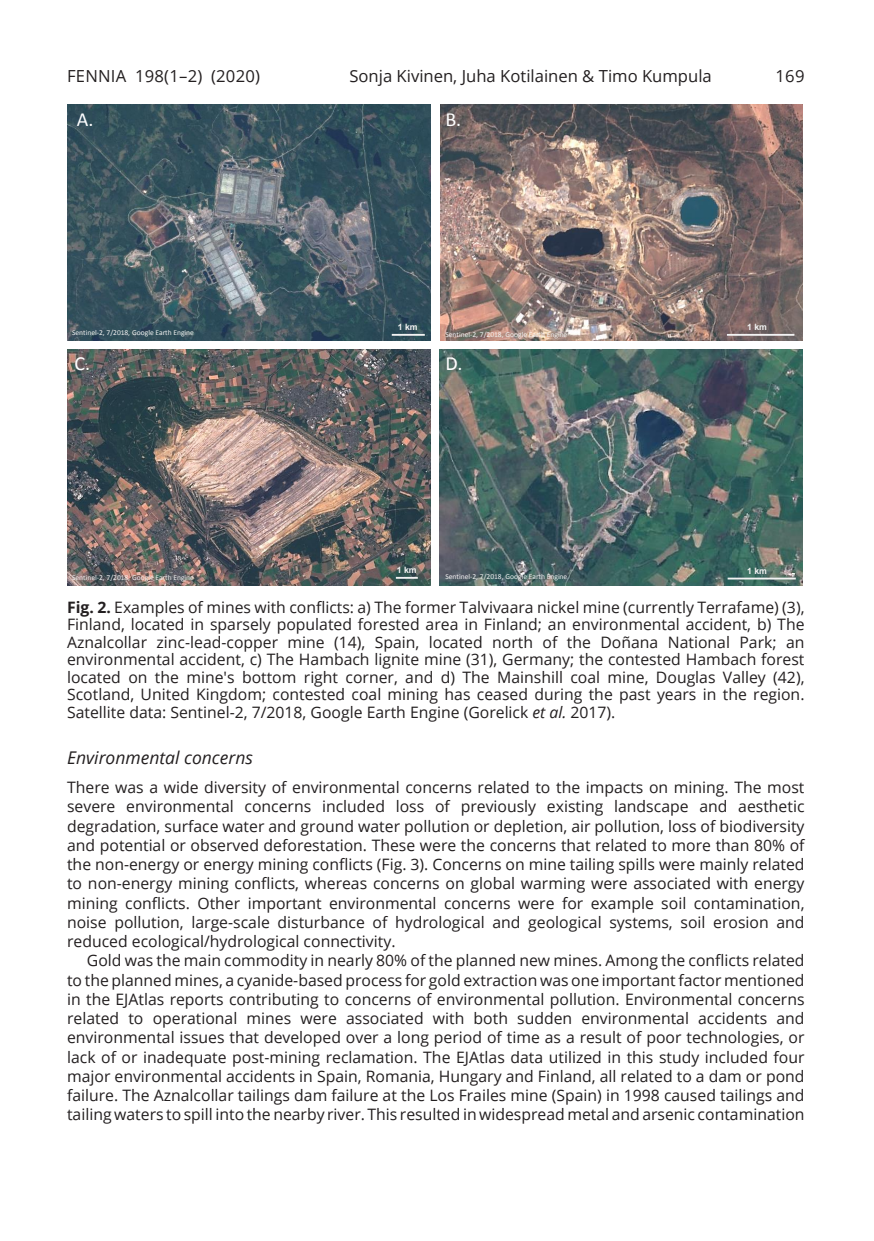
<style>
.page{position:relative;width:874px;height:1241px;background:#fff}
.page>*{position:absolute;margin:0;border:0;box-sizing:border-box;transform-origin:0 0}
.t1{font:20.12px "Calibri";color:#fff}
.t2{font:19.95px "Calibri";color:#fff}
.väliotsikko_taso_2{font:italic 17.5px "Open Sans";color:#231f20}
.yp{font:16.62px "Open Sans";color:#231f20}
.leipäteksti_sisennet{font:15.75px/19.2px "Open Sans";color:#231f20;text-align:justify}
.leipäteksti_aloittav{font:15.75px/19.2px "Open Sans";color:#231f20;text-align:justify}
.kuva-_ja_taulukkotek{font:15.75px/17.5px "Open Sans";color:#231f20;text-align:justify}
.t3{font:700 8.75px "Arial";letter-spacing:-.005em;color:#f2f2f2}
.t4{font:7.52px "Calibri";letter-spacing:-.005em;color:#f2f2f2}
.s1{font-weight:700}
.s2{font-style:italic}
</style>
<div class="page">
<svg style="left:67px;top:104px;width:736px;height:482px"></svg>
<img style="left:68px;top:104px;width:362px;height:236px">
<img style="left:67px;top:349px;width:363px;height:236px">
<img style="left:440px;top:104px;width:361px;height:236px">
<img style="left:439px;top:349px;width:362px;height:236px">
<hr style="left:726px;top:334px;width:68px;height:2px;background:#f2f2f2">
<svg style="left:395px;top:577px;width:22px;height:1px"></svg>
<hr style="left:391px;top:334px;width:33px;height:2px;background:#f2f2f2">
<hr style="left:727px;top:577px;width:68px;height:2px;background:#f2f2f2">
<p class="yp" style="left:67px;top:65px;width:194px">FENNIA 198(1–2) (2020)</p>
<p class="yp" style="left:349px;top:65px;width:364px">Sonja Kivinen, Juha Kotilainen &amp; Timo Kumpula</p>
<p class="yp" style="left:775px;top:65px;width:30px">169</p>
<p class="t2" style="left:77px;top:107px;width:18px">A.</p>
<p class="t1" style="left:445px;top:106px;width:17px">B.</p>
<p class="t4" style="left:72px;top:328px;width:123px">Sentinel-2, 7/2018, Google Earth Engine</p>
<p class="t3" style="left:397px;top:321px;width:21px">1 km</p>
<p class="t4" style="left:445px;top:330px;width:123px">Sentinel-2, 7/2018, Google Earth Engine</p>
<p class="t2" style="left:74px;top:350px;width:17px">C.</p>
<p class="t2" style="left:445px;top:350px;width:18px">D.</p>
<p class="t3" style="left:746px;top:321px;width:21px">1 km</p>
<p class="t3" style="left:396px;top:564px;width:21px">1 km</p>
<p class="t3" style="left:746px;top:565px;width:21px">1 km</p>
<p class="kuva-_ja_taulukkotek" style="left:67px;top:597px;width:738px"><span class="s1">Fig. 2.</span> Examples of mines with conflicts: a) The former Talvivaara nickel mine (currently Terrafame) (3), Finland, located in sparsely populated forested area in Finland; an environmental accident, b) The Aznalcollar zinc-lead-copper mine (14), Spain, located north of the Doñana National Park; an environmental accident, c) The Hambach lignite mine (31), Germany; the contested Hambach forest located on the mine's bottom right corner, and d) The Mainshill coal mine, Douglas Valley (42), Scotland, United Kingdom; contested coal mining has ceased during the past years in the region.<br>Satellite data: Sentinel-2, 7/2018, Google Earth Engine (Gorelick <span class="s2">et al.</span> 2017).</p>
<p class="t4" style="left:72px;top:573px;width:123px">Sentinel-2, 7/2018, Google Earth Engine</p>
<p class="t4" style="left:445px;top:571px;width:123px">Sentinel-2, 7/2018, Google Earth Engine</p>
<p class="väliotsikko_taso_2" style="left:67px;top:745px;width:187px">Environmental concerns</p>
<p class="leipäteksti_aloittav" style="left:67px;top:777px;width:738px">There was a wide diversity of environmental concerns related to the impacts on mining. The most severe environmental concerns included loss of previously existing landscape and aesthetic degradation, surface water and ground water pollution or depletion, air pollution, loss of biodiversity and potential or observed deforestation. These were the concerns that related to more than 80% of the non-energy or energy mining conflicts (Fig. 3). Concerns on mine tailing spills were mainly related to non-energy mining conflicts, whereas concerns on global warming were associated with energy mining conflicts. Other important environmental concerns were for example soil contamination, noise pollution, large-scale disturbance of hydrological and geological systems, soil erosion and reduced ecological/hydrological connectivity.</p>
<p class="leipäteksti_sisennet" style="left:67px;top:950px;width:738px;text-indent:20px">Gold was the main commodity in nearly 80% of the planned new mines. Among the conflicts related to the planned mines, a cyanide-based process for gold extraction was one important factor mentioned in the EJAtlas reports contributing to concerns of environmental pollution. Environmental concerns related to operational mines were associated with both sudden environmental accidents and environmental issues that developed over a long period of time as a result of poor technologies, or lack of or inadequate post-mining reclamation. The EJAtlas data utilized in this study included four major environmental accidents in Spain, Romania, Hungary and Finland, all related to a dam or pond failure. The Aznalcollar tailings dam failure at the Los Frailes mine (Spain) in 1998 caused tailings and tailing waters to spill into the nearby river. This resulted in widespread metal and arsenic contamination</p>
</div>
